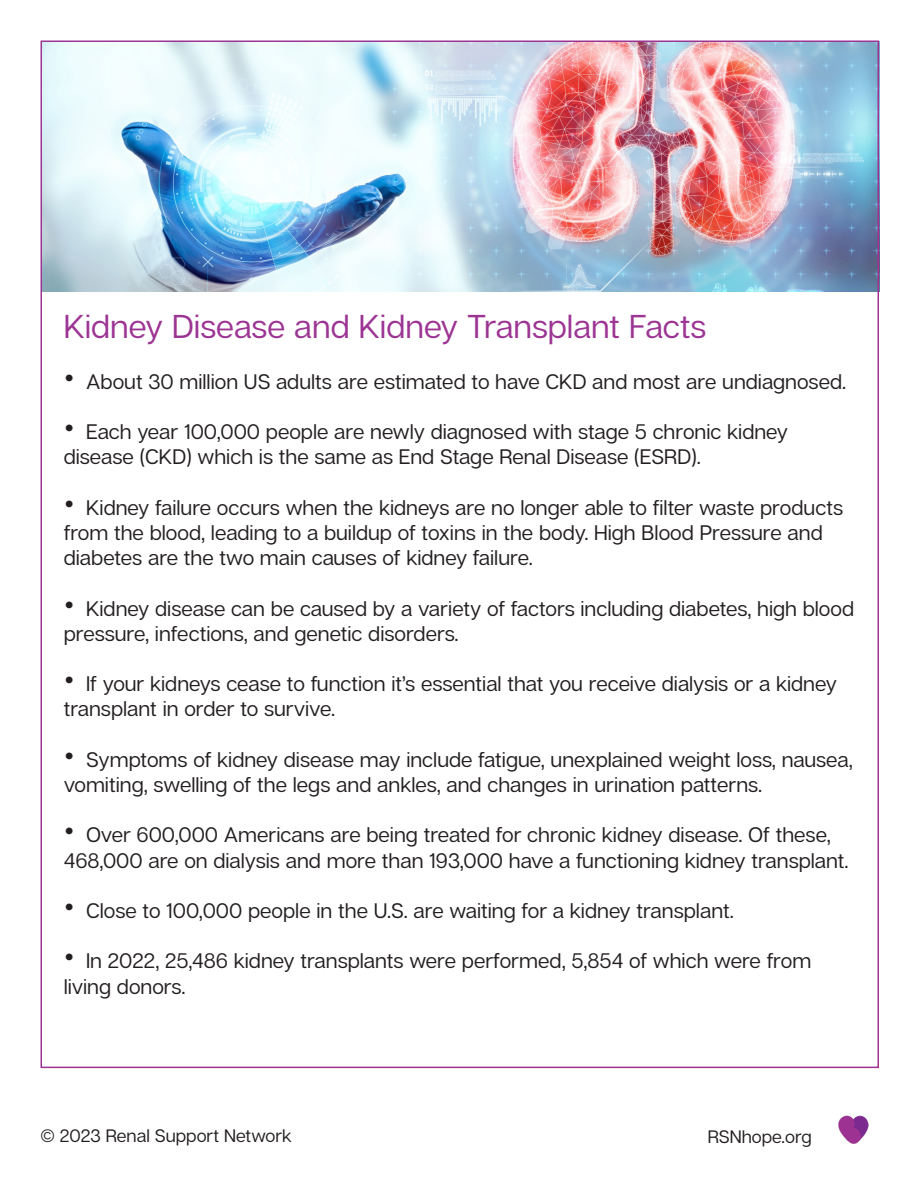
<style>
.page{position:relative;width:918px;height:1188px;background:#fff}
.page>*{position:absolute;margin:0;border:0;box-sizing:border-box;transform-origin:0 0}
.t1{font:33px "Articulat C Fv 2 Text";color:#9c3493}
.t2{font:21px/25.2px "Articulat C Fv 2 Text";color:#231f20}
.t3{font:18px "Articulat C Fv 2 Text";color:#231f20}
.s1{font-size:42px}
</style>
<div class="page">
<img style="left:43px;top:43px;width:833px;height:249px">
<img style="left:839px;top:1115px;width:30px;height:28px">
<p class="t1" style="left:64px;top:308px;width:644px">Kidney Disease and Kidney Transplant Facts</p>
<p class="t2" style="left:64px;top:369px;width:784px"><span class="s1">•</span> About 30 million US adults are estimated to have CKD and most are undiagnosed.</p>
<p class="t2" style="left:64px;top:420px;width:726px"><span class="s1">•</span> Each year 100,000 people are newly diagnosed with stage 5 chronic kidney disease (CKD) which is the same as End Stage Renal Disease (ESRD).</p>
<p class="t2" style="left:64px;top:495px;width:781px"><span class="s1">•</span> Kidney failure occurs when the kidneys are no longer able to filter waste products from the blood, leading to a buildup of toxins in the body. High Blood Pressure and diabetes are the two main causes of kidney failure.</p>
<p class="t2" style="left:64px;top:596px;width:792px"><span class="s1">•</span> Kidney disease can be caused by a variety of factors including diabetes, high blood pressure, infections, and genetic disorders.</p>
<p class="t2" style="left:64px;top:672px;width:775px"><span class="s1">•</span> If your kidneys cease to function it’s essential that you receive dialysis or a kidney transplant in order to survive.</p>
<p class="t2" style="left:64px;top:747px;width:791px"><span class="s1">•</span> Symptoms of kidney disease may include fatigue, unexplained weight loss, nausea, vomiting, swelling of the legs and ankles, and changes in urination patterns.</p>
<p class="t2" style="left:64px;top:823px;width:787px"><span class="s1">•</span> Over 600,000 Americans are being treated for chronic kidney disease. Of these,<br>468,000 are on dialysis and more than 193,000 have a functioning kidney transplant.</p>
<p class="t2" style="left:64px;top:899px;width:672px"><span class="s1">•</span> Close to 100,000 people in the U.S. are waiting for a kidney transplant.</p>
<p class="t2" style="left:64px;top:949px;width:749px"><span class="s1">•</span> In 2022, 25,486 kidney transplants were performed, 5,854 of which were from living donors.</p>
<p class="t3" style="left:40px;top:1125px;width:253px">© 2023 Renal Support Network</p>
<p class="t3" style="left:708px;top:1127px;width:105px">RSNhope.org</p>
</div>
